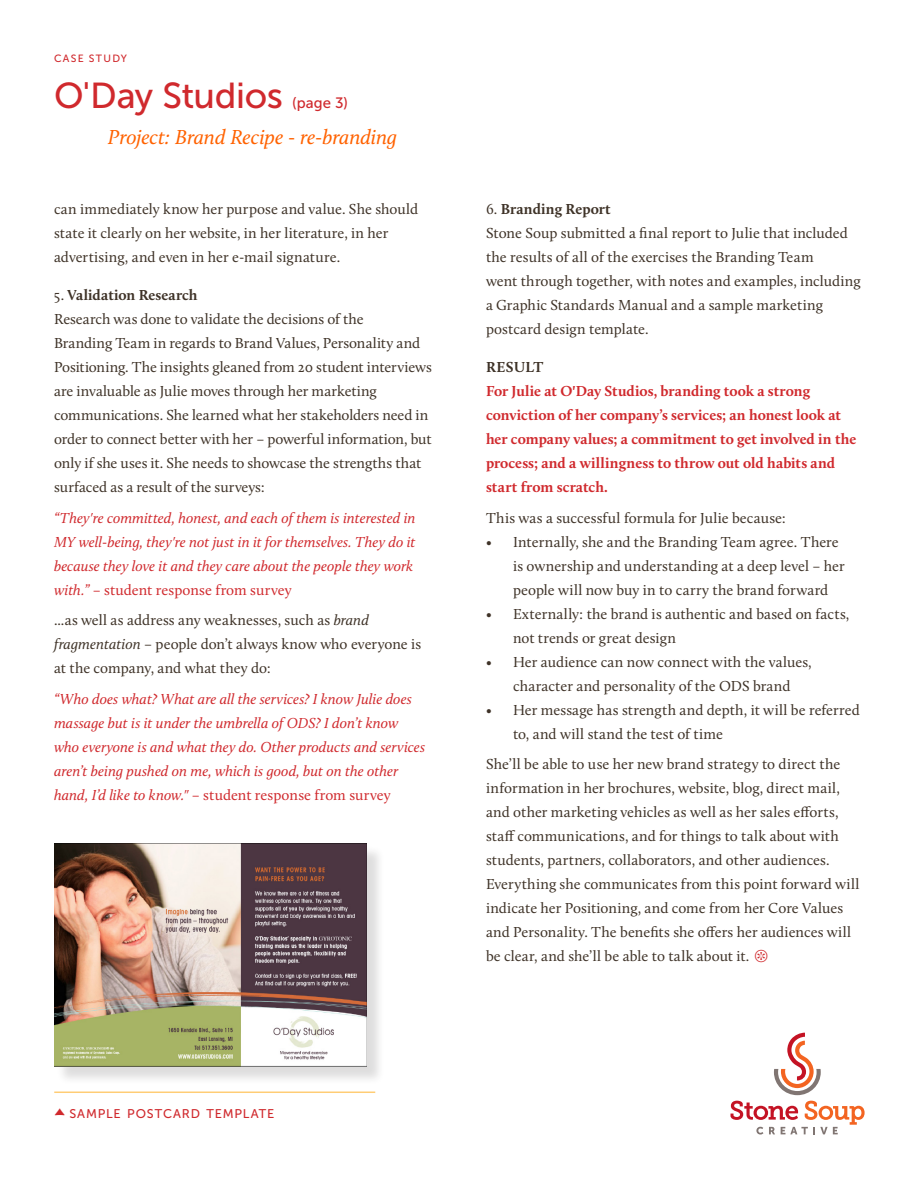
<style>
.page{position:relative;width:918px;height:1188px;background:#fff}
.page>*{position:absolute;margin:0;border:0;box-sizing:border-box;transform-origin:0 0}
.t1{font:36px "Museo Sans 500";letter-spacing:-.01em;color:#d0292d}
.t2{font:italic 21px "Calluna";letter-spacing:-.01em;color:#ff6200}
.t3{font:15px/24px "Calluna";color:#3e3227}
.t4{font:italic 15px/24px "Calluna";color:#d0292d}
.t5{font:700 15px/24px "Calluna";color:#d0292d}
.t6{font:700 15px "Calluna";letter-spacing:.005em;color:#3e3227}
.t7{font:15px "Museo Sans 500";color:#d0292d}
.t8{font:12.6px "Museo Sans 500";letter-spacing:.065em;color:#d0292d}
.t9{font:10.5px "Museo Sans 500";letter-spacing:.125em;color:#d0292d}
.s1{font-weight:400}
.s2{font-style:normal}
.s3{font-style:italic}
.s4{color:#3e3227}
.s5{font-family:"Calluna";font-size:18px}
</style>
<div class="page">
<svg style="left:731px;top:1101px;width:134px;height:34px"></svg>
<svg style="left:774px;top:1033px;width:47px;height:62px"></svg>
<div style="left:56px;top:846px;width:329px;height:239px;background:#231f20;opacity:.15"></div>
<img style="left:54px;top:843px;width:312px;height:223px">
<hr style="left:54px;top:1092px;width:321px;height:1px;background:#ffcd75">
<p class="t9" style="left:54px;top:53px;width:75px">CASE STUDY</p>
<p class="t1" style="left:54px;top:76px;width:231px">O'Day Studios</p>
<p class="t7" style="left:292px;top:95px;width:57px">(page 3)</p>
<p class="t2" style="left:108px;top:124px;width:291px">Project: Brand Recipe - re-branding</p>
<p class="t3" style="left:54px;top:197px;width:366px">can immediately know her purpose and value. She should state it clearly on her website, in her literature, in her advertising, and even in her e-mail signature.</p>
<p class="t6" style="left:54px;top:286px;width:145px"><span class="s1">5.</span> Validation Research</p>
<p class="t3" style="left:54px;top:307px;width:379px">Research was done to validate the decisions of the<br>Branding Team in regards to Brand Values, Personality and Positioning. The insights gleaned from 20 student interviews are invaluable as Julie moves through her marketing communications. She learned what her stakeholders need in order to connect better with her – powerful information, but only if she uses it. She needs to showcase the strengths that surfaced as a result of the surveys:</p>
<p class="t4" style="left:54px;top:505px;width:363px">“They're committed, honest, and each of them is interested in MY well-being, they're not just in it for themselves. They do it because they love it and they care about the people they work with.” <span class="s2">– student response from survey</span></p>
<p class="t3" style="left:54px;top:608px;width:369px">...as well as address any weaknesses, such as <span class="s3">brand fragmentation</span> – people don’t always know who everyone is at the company, and what they do:</p>
<p class="t4" style="left:54px;top:687px;width:373px">“Who does what? What are all the services? I know Julie does massage but is it under the umbrella of ODS? I don’t know who everyone is and what they do. Other products and services aren’t being pushed on me, which is good, but on the other hand, I’d like to know." <span class="s2">– student response from survey</span></p>
<p class="t6" style="left:486px;top:200px;width:126px"><span class="s1">6.</span> Branding Report</p>
<p class="t3" style="left:486px;top:221px;width:376px">Stone Soup submitted a final report to Julie that included the results of all of the exercises the Branding Team<br>went through together, with notes and examples, including a Graphic Standards Manual and a sample marketing postcard design template.</p>
<p class="t5" style="left:486px;top:355px;width:372px"><span class="s4">RESULT<br></span>For Julie at O'Day Studios, branding took a strong conviction of her company’s services; an honest look at her company values; a commitment to get involved in the process; and a willingness to throw out old habits and start from scratch.</p>
<p class="t3" style="left:486px;top:505px;width:302px">This was a successful formula for Julie because:</p>
<p class="t3" style="left:513px;top:529px;width:333px;text-indent:-27px">• Internally, she and the Branding Team agree. There is ownership and understanding at a deep level – her people will now buy in to carry the brand forward</p>
<p class="t3" style="left:513px;top:601px;width:338px;text-indent:-27px">• Externally: the brand is authentic and based on facts, not trends or great design</p>
<p class="t3" style="left:486px;top:649px;width:327px;text-align:center">• Her audience can now connect with the values, character and personality of the ODS brand</p>
<p class="t3" style="left:513px;top:697px;width:348px;text-indent:-27px">• Her message has strength and depth, it will be referred to, and will stand the test of time</p>
<p class="t3" style="left:486px;top:752px;width:375px">She’ll be able to use her new brand strategy to direct the information in her brochures, website, blog, direct mail, and other marketing vehicles as well as her sales efforts, staff communications, and for things to talk about with students, partners, collaborators, and other audiences.<br>Everything she communicates from this point forward will indicate her Positioning, and come from her Core Values and Personality. The benefits she offers her audiences will be clear, and she’ll be able to talk about it.</p>
<p class="t8" style="left:54px;top:1107px;width:222px"><span class="s5">▲</span> SAMPLE POSTCARD TEMPLATE</p>
</div>
